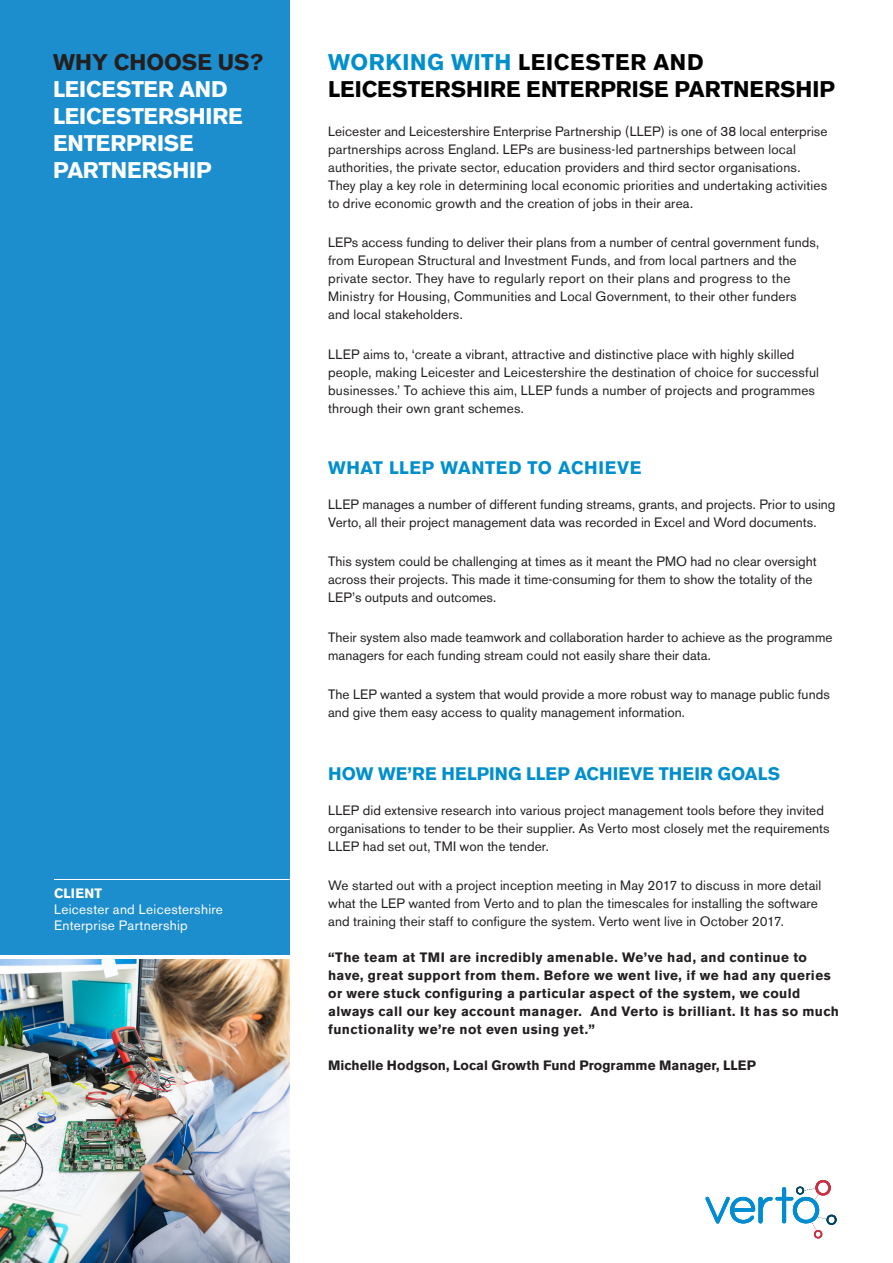
<style>
.page{position:relative;width:893px;height:1263px;background:#fff}
.page>*{position:absolute;margin:0;border:0;box-sizing:border-box;transform-origin:0 0}
.STORY_-_H2{font:700 22.5px/27px "Akzidenz Grotesk BE";letter-spacing:.005em;color:#000}
.t1{font:700 22.5px/27px "Akzidenz Grotesk BE";letter-spacing:-.01em;color:#fff}
.t2{font:700 22.5px "Akzidenz Grotesk BE";color:#231f20}
.STORY_-_H2-2{font:700 18px "Akzidenz Grotesk BE";letter-spacing:.01em;color:#008fcc}
.STORY_-_H2-3{font:700 18px "Akzidenz Grotesk BE";letter-spacing:.035em;color:#008fcc}
.STORY_-_T1{font:13.5px/18px "Akzidenz Grotesk BE";letter-spacing:.005em;color:#231f20}
.STORY_-_T1-2{font:700 13.5px/18px "Akzidenz Grotesk BE";letter-spacing:.03em;color:#231f20}
.STORY_-_T1-3{font:700 13.5px "Akzidenz Grotesk BE";letter-spacing:.005em;color:#231f20}
.PROFILE_-_T1{font:13.5px/16.2px "Akzidenz Grotesk BE";letter-spacing:.025em;color:#fff}
.PROFILE_-_H1_w_line{font:700 13.5px "Akzidenz Grotesk BE";letter-spacing:.02em;color:#fff}
.s1{color:#008fcc}
</style>
<div class="page">
<div style="left:0;top:0;width:290px;height:955px;background:#1c8dcd"></div>
<img style="left:0;top:959px;width:290px;height:304px">
<hr style="left:54px;top:879px;width:236px;height:1px;background:#fff">
<svg style="left:705px;top:1180px;width:132px;height:58px"></svg>
<p class="t2" style="left:53px;top:49px;width:212px">WHY CHOOSE US?</p>
<p class="t1" style="left:53px;top:76px;width:191px">LEICESTER AND<br>LEICESTERSHIRE<br>ENTERPRISE<br>PARTNERSHIP</p>
<p class="PROFILE_-_H1_w_line" style="left:54px;top:885px;width:50px">CLIENT</p>
<p class="PROFILE_-_T1" style="left:54px;top:901px;width:170px">Leicester and Leicestershire<br>Enterprise Partnership</p>
<p class="STORY_-_H2" style="left:328px;top:49px;width:508px"><span class="s1">WORKING WITH</span> LEICESTER AND<br>LEICESTERSHIRE ENTERPRISE PARTNERSHIP</p>
<p class="STORY_-_T1" style="left:328px;top:122px;width:501px">Leicester and Leicestershire Enterprise Partnership (LLEP) is one of 38 local enterprise partnerships across England. LEPs are business-led partnerships between local authorities, the private sector, education providers and third sector organisations.<br>They play a key role in determining local economic priorities and undertaking activities to drive economic growth and the creation of jobs in their area.</p>
<p class="STORY_-_T1" style="left:328px;top:233px;width:493px">LEPs access funding to deliver their plans from a number of central government funds, from European Structural and Investment Funds, and from local partners and the private sector. They have to regularly report on their plans and progress to the Ministry for Housing, Communities and Local Government, to their other funders and local stakeholders.</p>
<p class="STORY_-_T1" style="left:328px;top:345px;width:492px">LLEP aims to, ‘create a vibrant, attractive and distinctive place with highly skilled people, making Leicester and Leicestershire the destination of choice for successful businesses.’ To achieve this aim, LLEP funds a number of projects and programmes through their own grant schemes.</p>
<p class="STORY_-_H2-3" style="left:328px;top:457px;width:315px">WHAT LLEP WANTED TO ACHIEVE</p>
<p class="STORY_-_T1" style="left:328px;top:495px;width:509px">LLEP manages a number of different funding streams, grants, and projects. Prior to using<br>Verto, all their project management data was recorded in Excel and Word documents.</p>
<p class="STORY_-_T1" style="left:328px;top:552px;width:490px">This system could be challenging at times as it meant the PMO had no clear oversight across their projects. This made it time-consuming for them to show the totality of the<br>LEP’s outputs and outcomes.</p>
<p class="STORY_-_T1" style="left:328px;top:628px;width:506px">Their system also made teamwork and collaboration harder to achieve as the programme managers for each funding stream could not easily share their data.</p>
<p class="STORY_-_T1" style="left:328px;top:686px;width:503px">The LEP wanted a system that would provide a more robust way to manage public funds and give them easy access to quality management information.</p>
<p class="STORY_-_H2-2" style="left:328px;top:763px;width:454px">HOW WE’RE HELPING LLEP ACHIEVE THEIR GOALS</p>
<p class="STORY_-_T1" style="left:328px;top:801px;width:503px">LLEP did extensive research into various project management tools before they invited organisations to tender to be their supplier. As Verto most closely met the requirements<br>LLEP had set out, TMI won the tender.</p>
<p class="STORY_-_T1" style="left:328px;top:876px;width:495px">We started out with a project inception meeting in May 2017 to discuss in more detail what the LEP wanted from Verto and to plan the timescales for installing the software and training their staff to configure the system. Verto went live in October 2017.</p>
<p class="STORY_-_T1-2" style="left:328px;top:948px;width:512px">“The team at TMI are incredibly amenable. We’ve had, and continue to have, great support from them. Before we went live, if we had any queries or were stuck configuring a particular aspect of the system, we could always call our key account manager. And Verto is brilliant. It has so much functionality we’re not even using yet.”</p>
<p class="STORY_-_T1-3" style="left:328px;top:1058px;width:430px">Michelle Hodgson, Local Growth Fund Programme Manager, LLEP</p>
</div>
